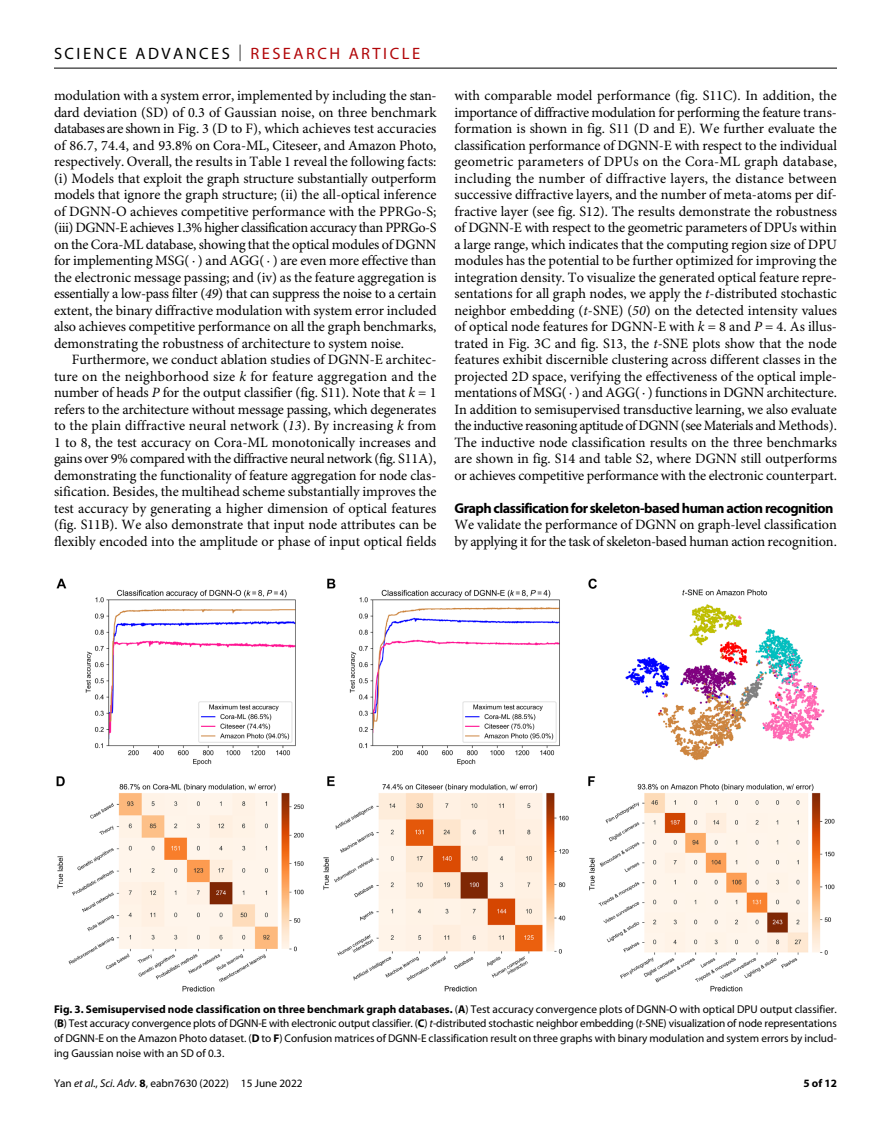
<style>
.page{position:relative;width:891px;height:1134px;background:#fff}
.page>*{position:absolute;margin:0;border:0;box-sizing:border-box;transform-origin:0 0}
.t1{font:16.5px "Myriad Pro";letter-spacing:.15em;color:#000}
.t2{font:14.25px/16.5px "Minion Pro";letter-spacing:-.005em;color:#000;text-align:justify}
.t3{font:700 14.25px "Myriad Pro";letter-spacing:-.04em;color:#000}
.t4{font:11.25px/15px "Myriad Pro";color:#000;text-align:justify}
.t5{font:700 11.25px "Myriad Pro";color:#000}
.s1{font-weight:300}
.s2{color:#b10508}
.s3{font-style:italic}
.s4{font-weight:700}
</style>
<div class="page">
<hr style="left:54px;top:68px;width:783px;height:1px;background:#000">
<img style="left:57px;top:579px;width:777px;height:412px">
<p class="t1" style="left:54px;top:40px;width:368px">SCIENCE ADVANCES <span class="s1">|</span> <span class="s2">RESEARCH ARTICLE</span></p>
<p class="t2" style="left:54px;top:89px;width:384px">modulation with a system error, implemented by including the stan&shy;dard deviation (SD) of 0.3 of Gaussian noise, on three benchmark databases are shown in Fig. 3 (D to F), which achieves test accuracies of 86.7, 74.4, and 93.8% on Cora-ML, Citeseer, and Amazon Photo, respectively. Overall, the results in Table 1 reveal the following facts: (i) Models that exploit the graph structure substantially outperform models that ignore the graph structure; (ii) the all-optical inference of DGNN-O achieves competitive performance with the PPRGo-S; (iii) DGNN-E achieves 1.3% higher classification accuracy than PPRGo-S on the Cora-ML database, showing that the optical modules of DGNN for implementing MSG( · ) and AGG( · ) are even more effective than the electronic message passing; and (iv) as the feature aggregation is essentially a low-pass filter (<span class="s3">49</span>) that can suppress the noise to a certain extent, the binary diffractive modulation with system error included also achieves competitive performance on all the graph benchmarks, demonstrating the robustness of architecture to system noise.</p>
<p class="t2" style="left:54px;top:353px;width:384px;text-indent:18px">Furthermore, we conduct ablation studies of DGNN-E architec&shy;ture on the neighborhood size <span class="s3">k</span> for feature aggregation and the number of heads <span class="s3">P</span> for the output classifier (fig. S11). Note that <span class="s3">k</span> = 1 refers to the architecture without message passing, which degenerates to the plain diffractive neural network (<span class="s3">13</span>). By increasing <span class="s3">k</span> from 1 to 8, the test accuracy on Cora-ML monotonically increases and gains over 9% compared with the diffractive neural network (fig. S11A), demonstrating the functionality of feature aggregation for node clas&shy;sification. Besides, the multihead scheme substantially improves the test accuracy by generating a higher dimension of optical features (fig. S11B). We also demonstrate that input node attributes can be flexibly encoded into the amplitude or phase of input optical fields</p>
<p class="t2" style="left:454px;top:89px;width:384px">with comparable model performance (fig. S11C). In addition, the importance of diffractive modulation for performing the feature trans&shy;formation is shown in fig. S11 (D and E). We further evaluate the classification performance of DGNN-E with respect to the individual geometric parameters of DPUs on the Cora-ML graph database, including the number of diffractive layers, the distance between successive diffractive layers, and the number of meta-atoms per dif&shy;fractive layer (see fig. S12). The results demonstrate the robustness of DGNN-E with respect to the geometric parameters of DPUs within a large range, which indicates that the computing region size of DPU modules has the potential to be further optimized for improving the integration density. To visualize the generated optical feature repre&shy;sentations for all graph nodes, we apply the <span class="s3">t</span>-distributed stochastic neighbor embedding (<span class="s3">t</span>-SNE) (<span class="s3">50</span>) on the detected intensity values of optical node features for DGNN-E with <span class="s3">k</span> = 8 and <span class="s3">P</span> = 4. As illus&shy;trated in Fig. 3C and fig. S13, the <span class="s3">t</span>-SNE plots show that the node features exhibit discernible clustering across different classes in the projected 2D space, verifying the effectiveness of the optical imple&shy;mentations of MSG( · ) and AGG( · ) functions in DGNN architecture.<br>In addition to semisupervised transductive learning, we also evaluate the inductive reasoning aptitude of DGNN (see Materials and Methods).<br>The inductive node classification results on the three benchmarks are shown in fig. S14 and table S2, where DGNN still outperforms or achieves competitive performance with the electronic counterpart.</p>
<p class="t3" style="left:454px;top:496px;width:381px">Graph classification forskeleton-based human action recognition</p>
<p class="t2" style="left:454px;top:518px;width:384px">We validate the performance of DGNN on graph-level classification by applying it for the task of skeleton-based human action recognition.</p>
<p class="t4" style="left:54px;top:1001px;width:785px"><span class="s4">Fig. 3. Semisupervised node classification on three benchmark graph databases.</span> (<span class="s4">A</span>) Test accuracy convergence plots of DGNN-O with optical DPU output classifier. (<span class="s4">B</span>) Test accuracy convergence plots of DGNN-E with electronic output classifier. (<span class="s4">C</span>) <span class="s3">t</span>-distributed stochastic neighbor embedding (<span class="s3">t</span>-SNE) visualization of node representations of DGNN-E on the Amazon Photo dataset. (<span class="s4">D</span> to <span class="s4">F</span>) Confusion matrices of DGNN-E classification result on three graphs with binary modulation and system errors by includ&shy;ing Gaussian noise with an SD of 0.3.</p>
<p class="t4" style="left:54px;top:1076px;width:250px">Yan <span class="s3">et al</span>., <span class="s3">Sci. Adv.</span> <span class="s4">8</span>, eabn7630 (2022) 15 June 2022</p>
<p class="t5" style="left:803px;top:1074px;width:35px">5 of 12</p>
</div>
